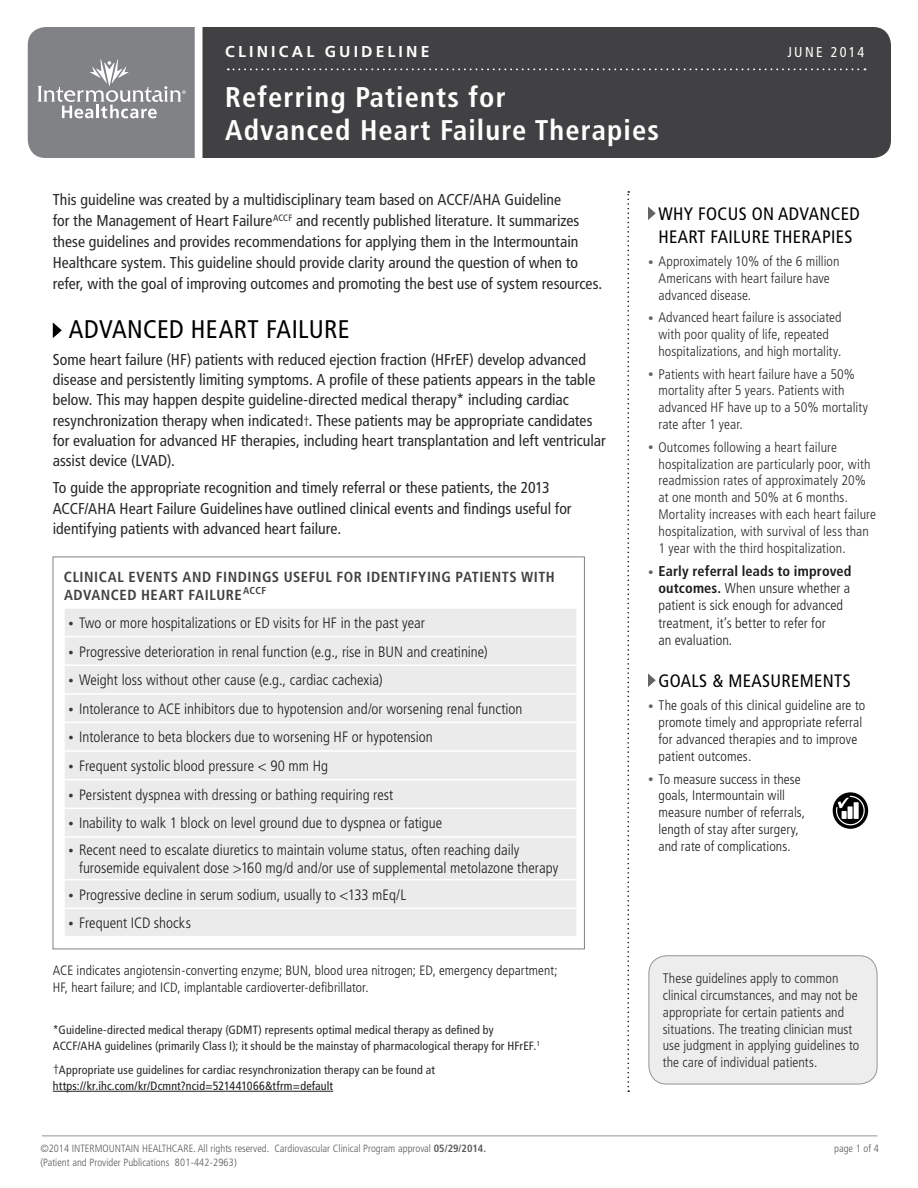
<style>
.page{position:relative;width:918px;height:1188px;background:#fff}
.page>*{position:absolute;margin:0;border:0;box-sizing:border-box;transform-origin:0 0}
.t1{font:700 condensed 28.5px/33px "Frutiger LT Std";letter-spacing:.04em;color:#fff}
.t2{font:condensed 25.5px "Frutiger LT Std";letter-spacing:.015em;color:#000}
.t3{font:condensed 18px/22.5px "Frutiger LT Std";letter-spacing:.02em;color:#000}
.t4{font:condensed 15.75px/20.2px "Frutiger LT Std";letter-spacing:.005em;color:#292829}
.t5{font:700 15.75px "Frutiger LT Std";letter-spacing:.2em;color:#fff}
.t6{font:300 condensed 15px/18px "Frutiger LT Std";color:#1c1c1c}
.t7{font:700 condensed 14.7px/18px "Frutiger LT Std";letter-spacing:.035em;color:#414042}
.t8{font:300 condensed 14.25px/17.2px "Frutiger LT Std";letter-spacing:.005em;color:#1c1c1c}
.t9{font:condensed 14.25px "Frutiger LT Std";letter-spacing:.16em;color:#fff}
.t10{font:300 condensed 13.8px/16.8px "Frutiger LT Std";letter-spacing:.005em;color:#292829}
.t11{font:300 condensed 13.8px/16.8px "Frutiger LT Std";letter-spacing:.005em;color:#1c1c1c}
.t12{font:300 condensed 13.5px/16.5px "Frutiger LT Std";letter-spacing:.005em;color:#1c1c1c}
.t13{font:condensed 12px/16.5px "Frutiger LT Std";letter-spacing:.015em;color:#292829}
.t14{font:condensed 12px "Frutiger LT Std";letter-spacing:.01em;color:#1c1c1c}
.t15{font:300 condensed 10.5px "Frutiger LT Std";color:#58595b}
.s1{font-weight:300;font-size:13.8px}
.s2{font-family:"Adobe Garamond Pro";font-weight:400;font-stretch:normal;font-size:13.35px;color:#383839}
.s3{font-size:10.8px;color:#636466}
.s4{font-weight:700}
</style>
<div class="page">
<div style="left:202px;top:27px;width:689px;height:131px;background:#414042"></div>
<svg style="left:28px;top:27px;width:167px;height:131px;background:#898b8e"></svg>
<svg style="left:228px;top:68px;width:638px;height:2px"></svg>
<hr style="left:42px;top:1136px;width:836px;height:1px;background:#939598">
<div style="left:649px;top:956px;width:228px;height:128px;background:#ededee;border-radius:18px"></div>
<div style="left:649px;top:955px;width:229px;height:129px;border:1px solid #939598;border-radius:18px"></div>
<svg style="left:648px;top:207px;width:8px;height:13px"></svg>
<svg style="left:648px;top:673px;width:8px;height:14px"></svg>
<svg style="left:627px;top:191px;width:2px;height:901px"></svg>
<svg style="left:53px;top:322px;width:9px;height:16px"></svg>
<div style="left:65px;top:609px;width:511px;height:327px;background:#ebebec"></div>
<hr style="left:64px;top:636px;width:513px;height:1px;background:#fff">
<hr style="left:64px;top:664px;width:513px;height:2px;background:#fff">
<hr style="left:64px;top:693px;width:513px;height:2px;background:#fff">
<hr style="left:64px;top:722px;width:513px;height:1px;background:#fff">
<hr style="left:64px;top:750px;width:513px;height:2px;background:#fff">
<hr style="left:64px;top:779px;width:513px;height:1px;background:#fff">
<hr style="left:64px;top:808px;width:513px;height:1px;background:#fff">
<hr style="left:64px;top:836px;width:513px;height:2px;background:#fff">
<hr style="left:64px;top:879px;width:513px;height:1px;background:#fff">
<hr style="left:64px;top:908px;width:513px;height:1px;background:#fff">
<hr style="left:53px;top:1091px;width:280px;height:1px;background:#1c1c1c">
<div style="left:833px;top:792px;width:35px;height:37px;background:#000;border-radius:50%"></div>
<svg style="left:835px;top:795px;width:30px;height:31px"></svg>
<p class="t5" style="left:225px;top:42px;width:206px">CLINICAL GUIDELINE</p>
<p class="t9" style="left:787px;top:44px;width:78px">JUNE 2014</p>
<h1 class="t1" style="left:225px;top:80px;width:435px">Referring Patients for<br>Advanced Heart Failure Therapies</h1>
<p class="t4" style="left:53px;top:189px;width:551px;line-height:21px;text-indent:452px">Guideline<br>for the Management of Heart Failure<sup>ACCF</sup> and recently published literature. It summarizes these guidelines and provides recommendations for applying them in the Intermountain Healthcare system. This guideline should provide clarity around the question of when to refer, with the goal of improving outcomes and promoting the best use of system resources.</p>
<h2 class="t2" style="left:69px;top:315px;width:279px">Advanced heart failure</h2>
<p class="t4" style="left:53px;top:349px;width:555px">Some heart failure (HF) patients with reduced ejection fraction (HFrEF) develop advanced disease and persistently limiting symptoms. A profile of these patients appears in the table below. This may happen despite guideline-directed medical therapy* including cardiac resynchronization therapy when indicated<span class="s1">†</span>. These patients may be appropriate candidates for evaluation for advanced HF therapies, including heart transplantation and left ventricular assist device (LVAD</p>
<p class="t4" style="left:53px;top:190px;width:394px">This guideline was created by a multidisciplinary team based on ACCF</p>
<p class="t4" style="left:469px;top:190px;width:14px">/AHA</p>
<p class="t4" style="left:53px;top:447px;width:498px;line-height:27.3px;text-indent:114px">).<br>To guide the appropriate recognition and timely referral or these patients, the 2013</p>
<p class="t4" style="left:53px;top:498px;width:9px">ACCF</p>
<p class="t4" style="left:85px;top:498px;width:14px">/AHA</p>
<p class="t4" style="left:53px;top:498px;width:520px;text-indent:67px">Heart Failure Guidelines have outlined clinical events and findings useful for identifying patients with advanced heart failure.</p>
<p class="t7" style="left:64px;top:568px;width:484px">Clinical events and findings useful for identifying patients with advance d heart</p>
<p class="t7" style="left:188px;top:586px;width:62px">failure <sup>accf</sup></p>
<p class="t6" style="left:69px;top:614px;width:358px"><span class="s2">•</span> Two or more hospitalizations or ED visits for HF in the past year</p>
<p class="t6" style="left:69px;top:643px;width:421px"><span class="s2">•</span> Progressive deterioration in renal function (e.g., rise in BUN and creatinine)</p>
<p class="t6" style="left:69px;top:671px;width:316px"><span class="s2">•</span> Weight loss without other cause (e.g., cardiac cachexia)</p>
<p class="t6" style="left:69px;top:700px;width:455px"><span class="s2">•</span> Intolerance to ACE inhibitors due to hypotension and/or worsening renal function</p>
<p class="t6" style="left:69px;top:728px;width:366px"><span class="s2">•</span> Intolerance to beta blockers due to worsening HF or hypotension</p>
<p class="t6" style="left:69px;top:757px;width:261px"><span class="s2">•</span> Frequent systolic blood pressure &lt; 90 mm Hg</p>
<p class="t6" style="left:69px;top:786px;width:326px"><span class="s2">•</span> Persistent dyspnea with dressing or bathing requiring rest</p>
<p class="t6" style="left:69px;top:814px;width:375px"><span class="s2">•</span> Inability to walk 1 block on level ground due to dyspnea or fatigue</p>
<p class="t6" style="left:79px;top:841px;width:481px;text-indent:-11px"><span class="s2">•</span> Recent need to escalate diuretics to maintain volume status, often reaching daily furosemide equivalent dose &gt;160 mg/d and/or use of supplemental metolazone therapy</p>
<p class="t6" style="left:69px;top:886px;width:339px"><span class="s2">•</span> Progressive decline in serum sodium, usually to &lt;133 mEq/L</p>
<p class="t6" style="left:69px;top:914px;width:124px"><span class="s2">•</span> Frequent ICD shocks</p>
<p class="t12" style="left:53px;top:962px;width:506px">ACE indicates angiotensin-converting enzyme; BUN, blood urea nitrogen; ED, emergency department;<br>HF, heart failure; and ICD, implantable cardioverter-defibrillator.</p>
<p class="t13" style="left:53px;top:1021px;width:442px">*Guideline-directed medical therapy (GDMT) represents optimal medical therapy as defined by<br>ACCF</p>
<p class="t13" style="left:53px;top:1035px;width:489px;line-height:23.2px;text-indent:52px">guidelines (primarily Class I); it should be the mainstay of pharmacological therapy for HFrEF.<sup>1 </sup><span class="s1">†</span>Appropriate use guidelines for cardiac resynchronization therapy can be found at</p>
<p class="t14" style="left:53px;top:1079px;width:282px">https://kr.ihc.com/kr/Dcmnt?ncid=521441066&amp;tfrm=default</p>
<p class="t13" style="left:78px;top:1038px;width:11px">/AHA</p>
<p class="t3" style="left:658px;top:203px;width:203px">Why focus on advanced heart failure therapies</p>
<p class="t10" style="left:658px;top:253px;width:183px;text-indent:-10px"><span class="s3">•</span> Approximately 10% of the 6 million<br>Americans with heart failure have advanced disease.</p>
<p class="t10" style="left:658px;top:309px;width:185px;text-indent:-10px"><span class="s3">•</span> Advanced heart failure is associated with poor quality of life, repeated hospitalizations, and high mortality.</p>
<p class="t10" style="left:658px;top:366px;width:211px;text-indent:-10px"><span class="s3">•</span> Patients with heart failure have a 50% mortality after 5 years. Patients with advanced HF have up to a 50% mortality rate after 1 year.</p>
<p class="t10" style="left:658px;top:439px;width:219px;text-indent:-10px"><span class="s3">•</span> Outcomes following a heart failure hospitalization are particularly poor, with readmission rates of approximately 20% at one month and 50% at 6 months.<br>Mortality increases with each heart failure hospitalization, with survival of less than 1 year with the third hospitalization.</p>
<p class="t8" style="left:658px;top:563px;width:195px;text-indent:-10px"><span class="s3">•</span> <span class="s4">Early referral leads to improved outcomes.</span> When unsure whether a patient is sick enough for advanced treatment, it’s better to refer for<br>an evaluation.</p>
<p class="t3" style="left:658px;top:670px;width:144px">Goals &amp; Measuremen</p>
<p class="t3" style="left:834px;top:670px;width:18px">ts</p>
<p class="t11" style="left:658px;top:697px;width:208px;text-indent:-10px"><span class="s3">•</span> The goals of this clinical guideline are to promote timely and appropriate referral for advanced therapies and to improve patient outcomes.</p>
<p class="t11" style="left:658px;top:771px;width:148px;text-indent:-10px"><span class="s3">•</span> To measure success in these goals, Intermountain will measure number of referrals, length of stay after surgery, and rate of complications.</p>
<p class="t10" style="left:663px;top:970px;width:198px">These guidelines apply to common clinical circumstances, and may not be appropriate for certain patients and situations. The treating clinician must use judgment in applying guidelines to the care of individual patients.</p>
<p class="t15" style="left:40px;top:1142px;width:447px">©2014 INTERMOUNTAIN HEALTHCARE. All rights reserved. Cardiovascular Clinical Program approval <span class="s4">05/29/2014.</span></p>
<p class="t15" style="left:834px;top:1142px;width:46px">page 1 of 4</p>
<p class="t15" style="left:40px;top:1156px;width:198px">(Patient and Provider Publications 801-442-2963)</p>
</div>
